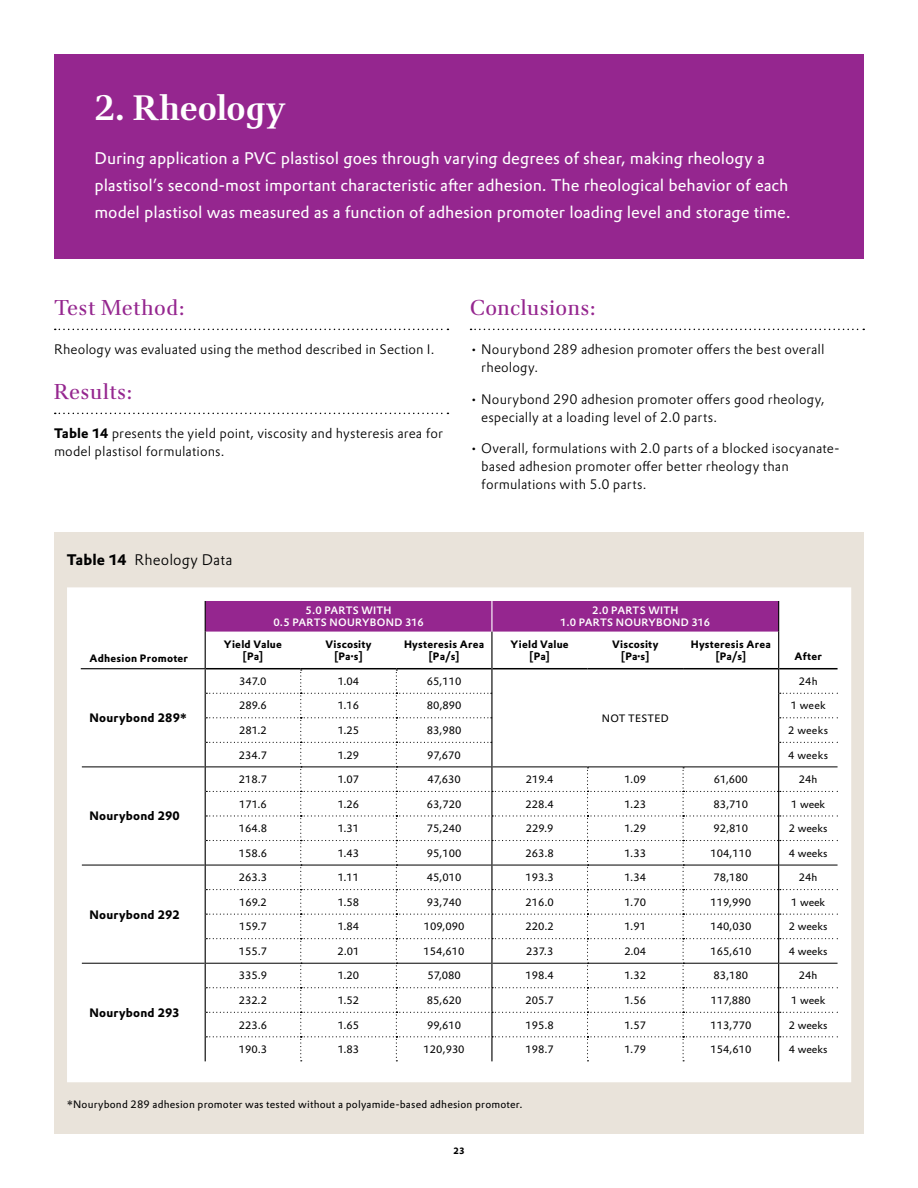
<style>
.page{position:relative;width:918px;height:1188px;background:#fff}
.page>*{position:absolute;margin:0;border:0;box-sizing:border-box;transform-origin:0 0}
.t1{font:500 34.5px "Evonik Antares";letter-spacing:-.015em;color:#fff}
.t2{font:21px "Evonik Antares";color:#95268f}
.t3{font:16.5px/27px "Evonik Prokyon";color:#fff}
.t4{font:300 15px "Evonik Prokyon";letter-spacing:.01em;color:#000}
.t5{font:300 13.5px/18px "Evonik Prokyon";letter-spacing:.01em;color:#000}
.t6{font:700 12px "Evonik Prokyon";letter-spacing:.015em;color:#000}
.t7{font:10.5px "Evonik Prokyon";color:#000}
.t8{font:700 10.5px/12px "Evonik Prokyon";letter-spacing:.015em;color:#000;text-align:center}
.t9{font:10.5px "Evonik Prokyon";letter-spacing:.02em;color:#000}
.t10{font:500 10.5px/12px "Evonik Prokyon";letter-spacing:.03em;color:#fff;text-align:center}
.t11{font:700 9px "Evonik Prokyon";color:#000}
.s1{font-weight:700}
</style>
<div class="page">
<div style="left:54px;top:54px;width:810px;height:204px;background:#95268f"></div>
<svg style="left:55px;top:329px;width:393px;height:1px"></svg>
<svg style="left:55px;top:413px;width:393px;height:1px"></svg>
<svg style="left:471px;top:329px;width:393px;height:1px"></svg>
<div style="left:54px;top:533px;width:810px;height:601px;background:#e9e3da"></div>
<svg style="left:67px;top:587px;width:784px;height:495px;background:#f5f0f5"></svg>
<h1 class="t1" style="left:94px;top:78px;width:193px">2. Rheology</h1>
<p class="t3" style="left:94px;top:143px;width:698px">During application a PVC plastisol goes through varying degrees of shear, making rheology a plastisol’s second-most important characteristic after adhesion. The rheological behavior of each model plastisol was measured as a function of adhesion promoter loading level and storage time.</p>
<h2 class="t2" style="left:54px;top:291px;width:133px">Test Method:</h2>
<p class="t5" style="left:54px;top:340px;width:382px">Rheology was evaluated using the method described in Section I.</p>
<h2 class="t2" style="left:54px;top:375px;width:81px">Results:</h2>
<p class="t5" style="left:54px;top:424px;width:391px"><span class="s1">Table 14</span> presents the yield point, viscosity and hysteresis area for model plastisol formulations.</p>
<h3 class="t4" style="left:67px;top:548px;width:167px"><span class="s1">Table 14</span> Rheology Data</h3>
<h2 class="t2" style="left:470px;top:291px;width:128px">Conclusions:</h2>
<p class="t5" style="left:481px;top:340px;width:345px;text-indent:-12px">• Nourybond 289 adhesion promoter offers the best overall rheology.</p>
<p class="t5" style="left:481px;top:389px;width:345px;text-indent:-12px">• Nourybond 290 adhesion promoter offers good rheology, especially at a loading level of 2.0 parts.</p>
<p class="t5" style="left:481px;top:439px;width:360px;text-indent:-12px">• Overall, formulations with 2.0 parts of a blocked isocyanate&shy;based adhesion promoter offer better rheology than formulations with 5.0 parts.</p>
<p class="t8" style="left:90px;top:652px;width:100px">Adhesion Promoter</p>
<p class="t6" style="left:90px;top:708px;width:99px">Nourybond 289*</p>
<p class="t6" style="left:90px;top:806px;width:92px">Nourybond 290</p>
<p class="t6" style="left:90px;top:905px;width:92px">Nourybond 292</p>
<p class="t6" style="left:90px;top:1003px;width:91px">Nourybond 293</p>
<p class="t10" style="left:273px;top:604px;width:152px">5.0 PARTS WITH<br>0.5 PARTS NOURYBOND 316</p>
<p class="t10" style="left:560px;top:604px;width:151px">2.0 PARTS WITH<br>1.0 PARTS NOURYBOND 316</p>
<p class="t8" style="left:224px;top:638px;width:60px">Yield Value [Pa]</p>
<p class="t8" style="left:325px;top:638px;width:48px">Viscosity [Pa∙s]</p>
<p class="t8" style="left:404px;top:638px;width:82px">Hysteresis Area [Pa/s]</p>
<p class="t8" style="left:511px;top:638px;width:60px">Yield Value [Pa]</p>
<p class="t8" style="left:612px;top:638px;width:48px">Viscosity [Pa∙s]</p>
<p class="t8" style="left:691px;top:638px;width:82px">Hysteresis Area [Pa/s]</p>
<p class="t8" style="left:795px;top:650px;width:29px">After</p>
<p class="t7" style="left:239px;top:673px;width:29px">347.0</p>
<p class="t7" style="left:338px;top:673px;width:23px">1.04</p>
<p class="t7" style="left:427px;top:673px;width:36px">65,110</p>
<p class="t7" style="left:799px;top:673px;width:20px">24h</p>
<p class="t7" style="left:239px;top:698px;width:29px">289.6</p>
<p class="t7" style="left:338px;top:698px;width:23px">1.16</p>
<p class="t7" style="left:427px;top:698px;width:36px">80,890</p>
<p class="t7" style="left:791px;top:698px;width:36px">1 week</p>
<p class="t7" style="left:239px;top:722px;width:29px">281.2</p>
<p class="t7" style="left:338px;top:722px;width:23px">1.25</p>
<p class="t7" style="left:427px;top:722px;width:36px">83,980</p>
<p class="t7" style="left:788px;top:722px;width:41px">2 weeks</p>
<p class="t7" style="left:239px;top:747px;width:30px">234.7</p>
<p class="t7" style="left:338px;top:747px;width:23px">1.29</p>
<p class="t7" style="left:427px;top:747px;width:35px">97,670</p>
<p class="t7" style="left:788px;top:747px;width:41px">4 weeks</p>
<p class="t7" style="left:602px;top:710px;width:34px">Not tested</p>
<p class="t7" style="left:239px;top:771px;width:30px">218.7</p>
<p class="t7" style="left:338px;top:771px;width:23px">1.07</p>
<p class="t7" style="left:427px;top:771px;width:35px">47,630</p>
<p class="t7" style="left:526px;top:771px;width:29px">219.4</p>
<p class="t7" style="left:625px;top:771px;width:23px">1.09</p>
<p class="t7" style="left:714px;top:771px;width:36px">61,600</p>
<p class="t7" style="left:799px;top:771px;width:20px">24h</p>
<p class="t7" style="left:239px;top:796px;width:29px">171.6</p>
<p class="t7" style="left:338px;top:796px;width:23px">1.26</p>
<p class="t7" style="left:427px;top:796px;width:36px">63,720</p>
<p class="t7" style="left:525px;top:796px;width:30px">228.4</p>
<p class="t7" style="left:625px;top:796px;width:23px">1.23</p>
<p class="t7" style="left:714px;top:796px;width:36px">83,710</p>
<p class="t7" style="left:791px;top:796px;width:36px">1 week</p>
<p class="t7" style="left:239px;top:820px;width:30px">164.8</p>
<p class="t7" style="left:338px;top:820px;width:23px">1.31</p>
<p class="t7" style="left:427px;top:820px;width:36px">75,240</p>
<p class="t7" style="left:526px;top:820px;width:29px">229.9</p>
<p class="t7" style="left:625px;top:820px;width:23px">1.29</p>
<p class="t7" style="left:714px;top:820px;width:36px">92,810</p>
<p class="t7" style="left:789px;top:820px;width:40px">2 weeks</p>
<p class="t7" style="left:239px;top:845px;width:30px">158.6</p>
<p class="t7" style="left:338px;top:845px;width:23px">1.43</p>
<p class="t7" style="left:427px;top:845px;width:36px">95,100</p>
<p class="t7" style="left:526px;top:845px;width:30px">263.8</p>
<p class="t7" style="left:625px;top:845px;width:23px">1.33</p>
<p class="t7" style="left:710px;top:845px;width:43px">104,110</p>
<p class="t7" style="left:789px;top:845px;width:40px">4 weeks</p>
<p class="t7" style="left:239px;top:869px;width:30px">263.3</p>
<p class="t7" style="left:338px;top:869px;width:23px">1.11</p>
<p class="t7" style="left:427px;top:869px;width:36px">45,010</p>
<p class="t7" style="left:526px;top:869px;width:30px">193.3</p>
<p class="t7" style="left:625px;top:869px;width:23px">1.34</p>
<p class="t7" style="left:713px;top:869px;width:36px">78,180</p>
<p class="t7" style="left:799px;top:869px;width:20px">24h</p>
<p class="t7" style="left:239px;top:894px;width:29px">169.2</p>
<p class="t7" style="left:338px;top:894px;width:23px">1.58</p>
<p class="t7" style="left:427px;top:894px;width:36px">93,740</p>
<p class="t7" style="left:525px;top:894px;width:30px">216.0</p>
<p class="t7" style="left:625px;top:894px;width:23px">1.70</p>
<p class="t7" style="left:711px;top:894px;width:42px">119,990</p>
<p class="t7" style="left:791px;top:894px;width:36px">1 week</p>
<p class="t7" style="left:239px;top:919px;width:29px">159.7</p>
<p class="t7" style="left:338px;top:919px;width:23px">1.84</p>
<p class="t7" style="left:424px;top:919px;width:42px">109,090</p>
<p class="t7" style="left:525px;top:919px;width:30px">220.2</p>
<p class="t7" style="left:625px;top:919px;width:23px">1.91</p>
<p class="t7" style="left:710px;top:919px;width:43px">140,030</p>
<p class="t7" style="left:789px;top:919px;width:40px">2 weeks</p>
<p class="t7" style="left:239px;top:943px;width:30px">155.7</p>
<p class="t7" style="left:338px;top:943px;width:23px">2.01</p>
<p class="t7" style="left:424px;top:943px;width:43px">154,610</p>
<p class="t7" style="left:526px;top:943px;width:29px">237.3</p>
<p class="t7" style="left:624px;top:943px;width:23px">2.04</p>
<p class="t7" style="left:710px;top:943px;width:42px">165,610</p>
<p class="t7" style="left:789px;top:943px;width:40px">4 weeks</p>
<p class="t7" style="left:239px;top:968px;width:30px">335.9</p>
<p class="t7" style="left:338px;top:968px;width:23px">1.20</p>
<p class="t7" style="left:427px;top:968px;width:35px">57,080</p>
<p class="t7" style="left:525px;top:968px;width:30px">198.4</p>
<p class="t7" style="left:625px;top:968px;width:23px">1.32</p>
<p class="t7" style="left:714px;top:968px;width:36px">83,180</p>
<p class="t7" style="left:799px;top:968px;width:20px">24h</p>
<p class="t7" style="left:239px;top:992px;width:30px">232.2</p>
<p class="t7" style="left:338px;top:992px;width:23px">1.52</p>
<p class="t7" style="left:427px;top:992px;width:36px">85,620</p>
<p class="t7" style="left:526px;top:992px;width:30px">205.7</p>
<p class="t7" style="left:625px;top:992px;width:23px">1.56</p>
<p class="t7" style="left:711px;top:992px;width:41px">117,880</p>
<p class="t7" style="left:791px;top:992px;width:36px">1 week</p>
<p class="t7" style="left:239px;top:1017px;width:30px">223.6</p>
<p class="t7" style="left:338px;top:1017px;width:23px">1.65</p>
<p class="t7" style="left:427px;top:1017px;width:36px">99,610</p>
<p class="t7" style="left:526px;top:1017px;width:30px">195.8</p>
<p class="t7" style="left:625px;top:1017px;width:23px">1.57</p>
<p class="t7" style="left:710px;top:1017px;width:42px">113,770</p>
<p class="t7" style="left:789px;top:1017px;width:40px">2 weeks</p>
<p class="t7" style="left:239px;top:1041px;width:30px">190.3</p>
<p class="t7" style="left:338px;top:1041px;width:23px">1.83</p>
<p class="t7" style="left:424px;top:1041px;width:43px">120,930</p>
<p class="t7" style="left:525px;top:1041px;width:30px">198.7</p>
<p class="t7" style="left:625px;top:1041px;width:23px">1.79</p>
<p class="t7" style="left:710px;top:1041px;width:43px">154,610</p>
<p class="t7" style="left:789px;top:1041px;width:40px">4 weeks</p>
<p class="t9" style="left:67px;top:1096px;width:457px">*Nourybond 289 adhesion promoter was tested without a polyamide-based adhesion promoter.</p>
<p class="t11" style="left:453px;top:1143px;width:13px">23</p>
</div>
